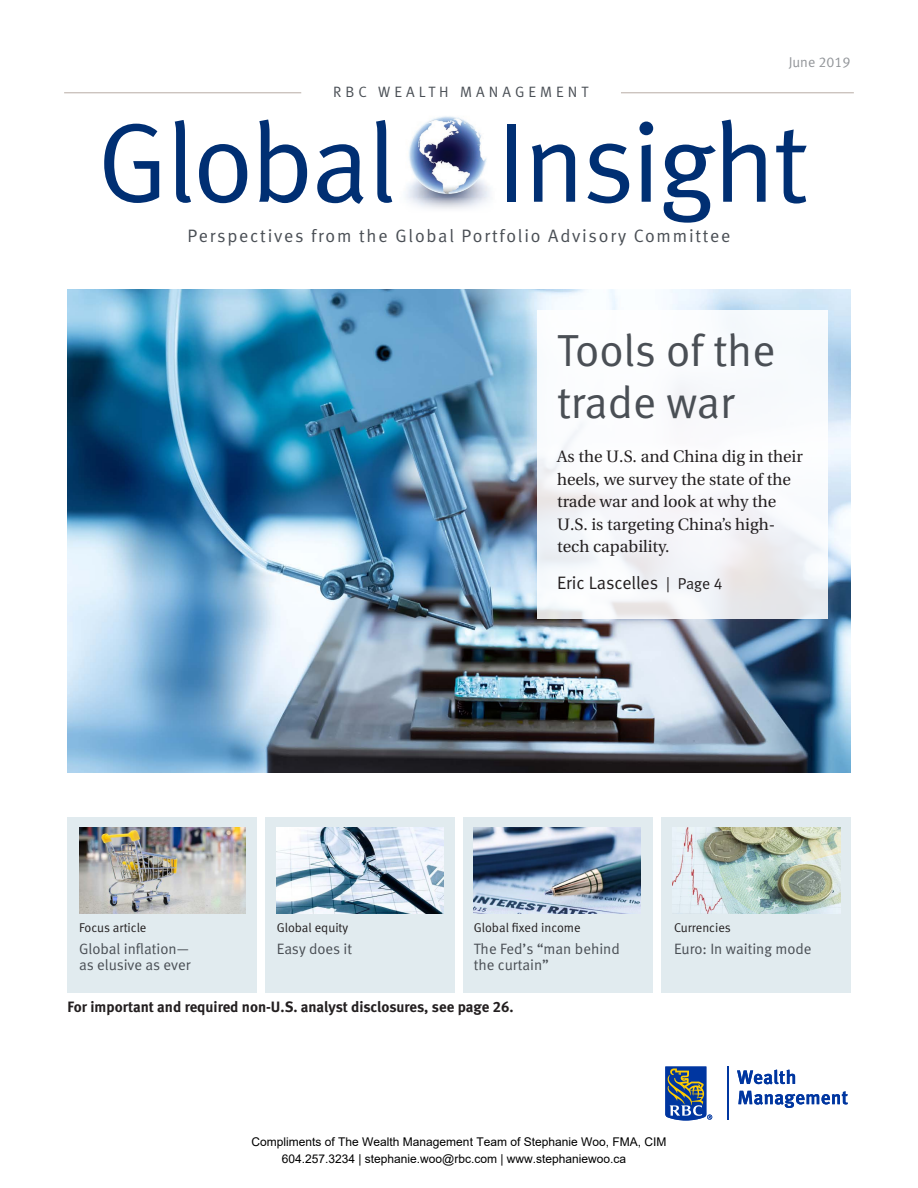
<style>
.page{position:relative;width:918px;height:1188px;background:#fff}
.page>*{position:absolute;margin:0;border:0;box-sizing:border-box;transform-origin:0 0}
.t1{font:112.5px "Meta Normal LF";letter-spacing:-.02em;color:#002f73}
.t2{font:45px/52.5px "Meta Normal LF";color:#4a4f55}
.t3{font:18px "Meta Normal LF";letter-spacing:.1em;color:#4a4f55}
.t4{font:18px "Meta Normal LF";letter-spacing:-.005em;color:#231f20}
.t5{font:16.5px/22.5px "Utopia";color:#231f20}
.t6{font:15px/15.8px "Meta Normal LF";color:#4a4f55}
.t7{font:15px "Meta Bold LF";color:#231f20}
.t8{font:15px "Meta Normal LF";letter-spacing:.27em;color:#4a4f55}
.t9{font:14.25px "Meta Normal LF";color:#4a4f55}
.t10{font:12.75px "Meta Normal LF";color:#231f20}
.t11{font:12px/16.4px "Arial";color:#000}
.s1{font-size:15.75px}
</style>
<div class="page">
<img style="left:68px;top:289px;width:783px;height:484px">
<div style="left:266px;top:817px;width:189px;height:175px;background:#e1ebef"></div>
<img style="left:277px;top:828px;width:166px;height:86px">
<div style="left:463px;top:817px;width:190px;height:175px;background:#e1ebef"></div>
<img style="left:474px;top:827px;width:166px;height:86px">
<div style="left:662px;top:817px;width:189px;height:175px;background:#e1ebef"></div>
<img style="left:673px;top:828px;width:167px;height:86px">
<div style="left:68px;top:817px;width:189px;height:175px;background:#e1ebef"></div>
<img style="left:79px;top:828px;width:167px;height:86px">
<svg style="left:537px;top:310px;width:290px;height:308px"></svg>
<hr style="left:64px;top:92px;width:237px;height:1px;background:#b8ada6">
<hr style="left:621px;top:92px;width:233px;height:1px;background:#b8ada6">
<img style="left:405px;top:116px;width:85px;height:93px">
<svg style="left:665px;top:1067px;width:47px;height:53px;background:#577297"></svg>
<hr style="left:727px;top:1066px;width:1px;height:54px;background:#0036a0">
<svg style="left:737px;top:1070px;width:58px;height:14px"></svg>
<svg style="left:738px;top:1091px;width:110px;height:17px"></svg>
<p class="t9" style="left:789px;top:54px;width:63px">June 2019</p>
<p class="t8" style="left:333px;top:83px;width:257px">RBC WEALTH MANAGEMENT</p>
<h1 class="t1" style="left:97px;top:98px;width:712px">Global Insight</h1>
<p class="t3" style="left:188px;top:225px;width:544px">Perspectives from the Global Portfolio Advisory Committee</p>
<h2 class="t2" style="left:557px;top:323px;width:220px">Tools of the trade war</h2>
<p class="t5" style="left:557px;top:446px;width:247px">As the U.S. and China dig in their heels, we survey the state of the trade war and look at why the<br>U.S. is targeting China’s high&shy;tech capability.</p>
<p class="t4" style="left:557px;top:572px;width:167px">Eric Lascelles <span class="s1">| Page 4</span></p>
<p class="t10" style="left:79px;top:920px;width:69px">Focus article</p>
<p class="t6" style="left:79px;top:941px;width:113px">Global inflation— as elusive as ever</p>
<p class="t10" style="left:277px;top:920px;width:73px">Global equity</p>
<p class="t6" style="left:277px;top:941px;width:77px">Easy does it</p>
<p class="t10" style="left:474px;top:920px;width:108px">Global fixed income</p>
<p class="t6" style="left:474px;top:941px;width:148px">The Fed’s “man behind the curtain”</p>
<p class="t10" style="left:674px;top:920px;width:58px">Currencies</p>
<p class="t6" style="left:674px;top:941px;width:139px">Euro: In waiting mode</p>
<p class="t7" style="left:68px;top:998px;width:448px">For important and required non-U.S. analyst disclosures, see page 26.</p>
<p class="t11" style="left:282px;top:1134px;width:386px;text-indent:-30px">Compliments of The Wealth Management Team of Stephanie Woo, FMA, CIM<br>604.257.3234 | stephanie.woo@rbc.com | www.stephaniewoo.ca</p>
</div>
